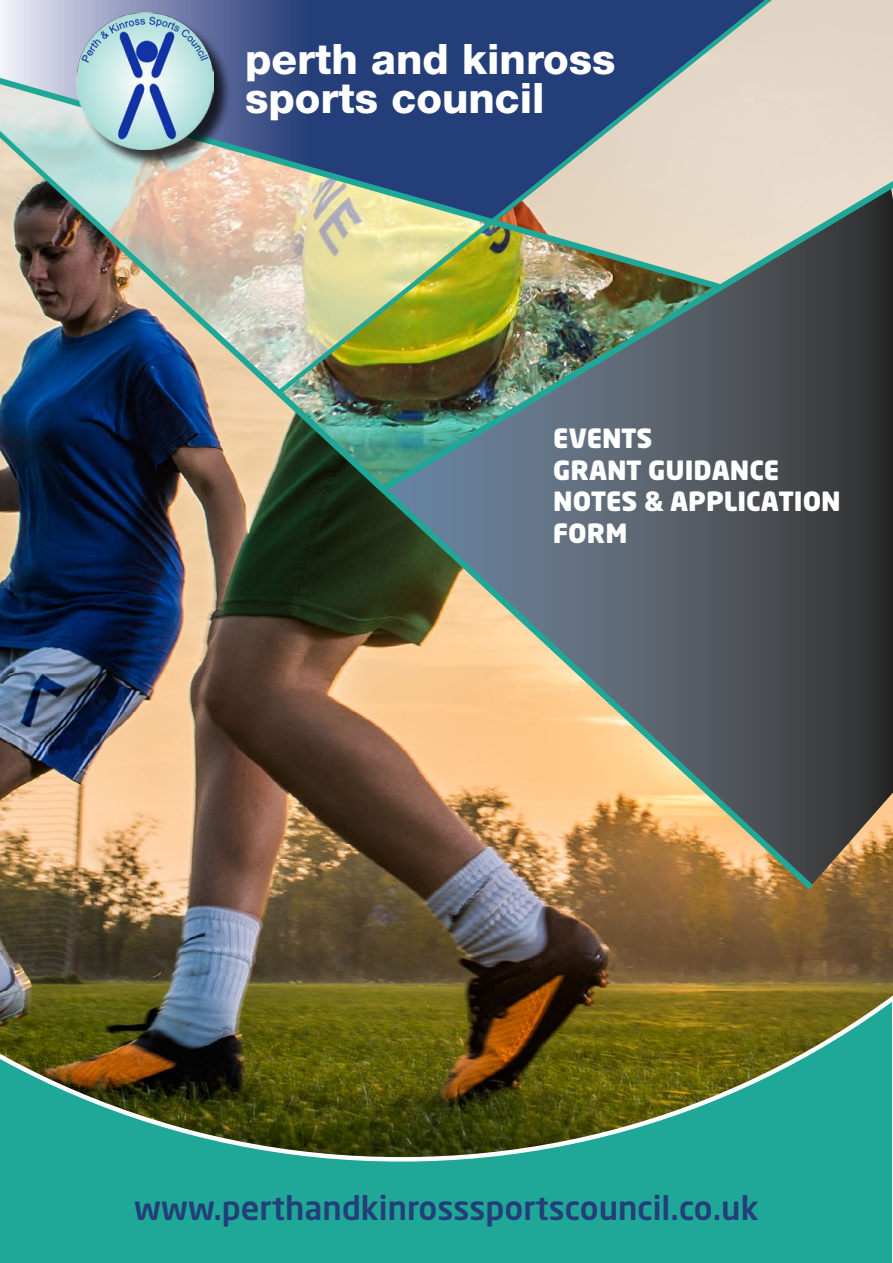
<style>
.page{position:relative;width:893px;height:1263px;background:#fff}
.page>*{position:absolute;margin:0;border:0;box-sizing:border-box;transform-origin:0 0}
.t1{font:800 42px/39px "Helvetica Neue LT Pro";color:#fff}
.t2{font:500 32.85px "Neo Sans Std";color:#233e78}
.t3{font:900 26.25px/31.5px "Neo Sans Std";color:#fff}
</style>
<div class="page">
<div style="left:0;top:0;width:892px;height:1263px;background:#1fa798"></div>
<img style="left:0;top:0;width:893px;height:1161px">
<svg style="left:0;top:0;width:274px;height:59px"></svg>
<svg style="left:819px;top:496px;width:74px;height:391px"></svg>
<img style="left:0;top:391px;width:819px;height:505px">
<img style="left:0;top:294px;width:274px;height:97px">
<img style="left:0;top:59px;width:274px;height:235px">
<svg style="left:376px;top:11px;width:517px;height:485px"></svg>
<div style="left:79px;top:15px;width:154px;height:154px;background:#000;opacity:.75"></div>
<img style="left:77px;top:13px;width:137px;height:137px">
<img style="left:274px;top:0;width:558px;height:398px">
<h1 class="t1" style="left:245px;top:40px;width:372px">perth and kinross sports council</h1>
<p class="t3" style="left:553px;top:422px;width:289px">EVENTS<br>GRANT GUIDANCE<br>NOTES &amp; APPLICATION<br>FORM</p>
<p class="t2" style="left:134px;top:1187px;width:626px">www.perthandkinrosssportscouncil.co.uk</p>
</div>
